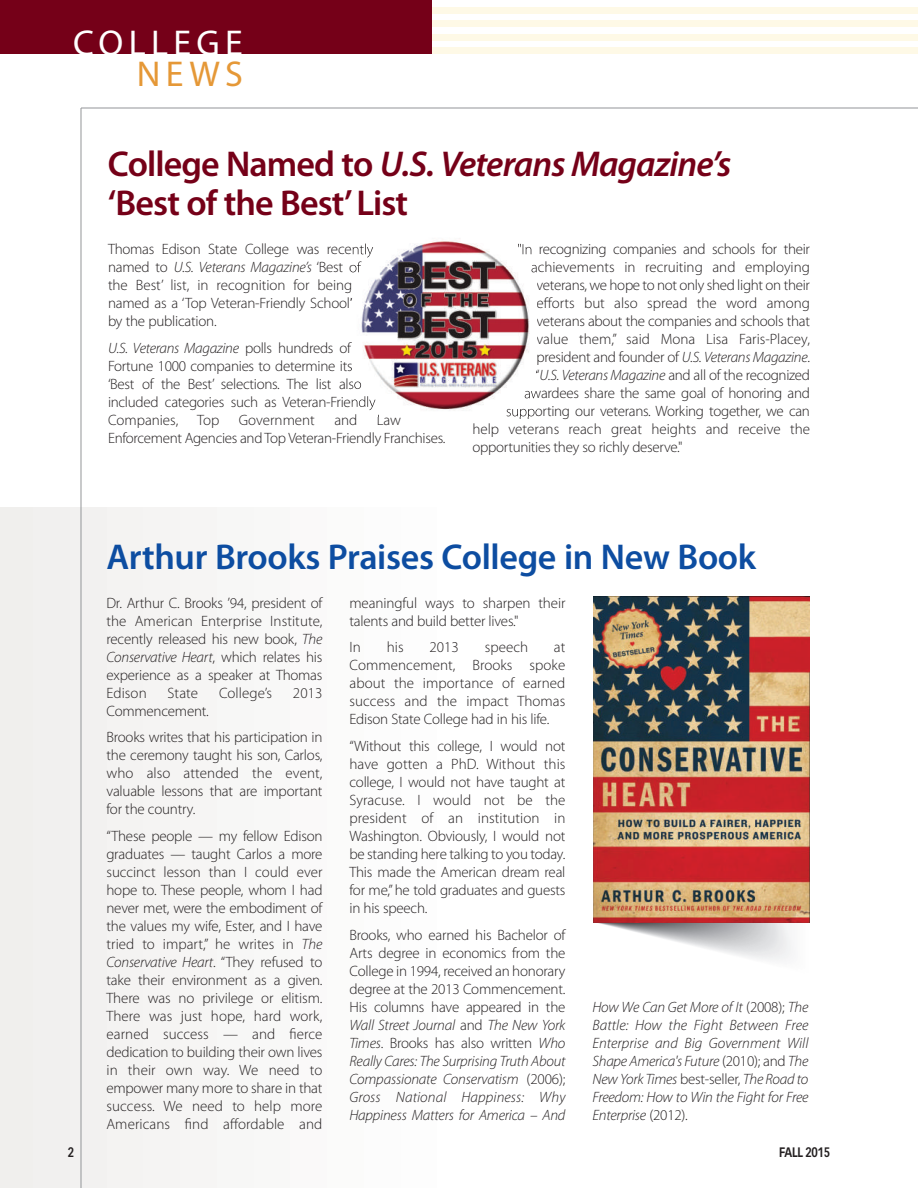
<style>
.page{position:relative;width:918px;height:1188px;background:#fff}
.page>*{position:absolute;margin:0;border:0;box-sizing:border-box;transform-origin:0 0}
.t1{font:600 36px/39px "Myriad Pro";letter-spacing:-.025em;color:#750018}
.t2{font:600 36px "Myriad Pro";letter-spacing:-.01em;color:#0d4da1}
.t3{font:36px "Myriad Pro";letter-spacing:.15em;color:#fff}
.t4{font:36px "Myriad Pro";color:#e59837}
.t5{font:300 15px/18px "Myriad Pro";letter-spacing:-.015em;color:#231f20;text-align:justify}
.t6{font:italic 300 15px/18px "Myriad Pro";letter-spacing:-.015em;color:#231f20;text-align:justify}
.t7{font:300 15px "Myriad Pro";letter-spacing:.005em;color:#231f20}
.t8{font:700 13.5px "Vectora LT Std";letter-spacing:-.03em;color:#231f20;scale:.8 1}
.s1{font-style:italic}
.s2{font-style:normal}
</style>
<div class="page">
<div style="left:0;top:507px;width:452px;height:681px;background:#f7f7f6"></div>
<div style="left:432px;top:7px;width:486px;height:6px;background:#fef9e6"></div>
<div style="left:432px;top:20px;width:486px;height:7px;background:#fef9e6"></div>
<div style="left:432px;top:34px;width:486px;height:6px;background:#fef9e6"></div>
<div style="left:432px;top:47px;width:486px;height:7px;background:#fef9e6"></div>
<hr style="left:81px;top:108px;width:1px;height:1080px;background:#939598">
<hr style="left:81px;top:108px;width:837px;height:1px;background:#939598">
<div style="left:0;top:0;width:432px;height:54px;background:#750018"></div>
<img style="left:598px;top:923px;width:193px;height:38px">
<img style="left:593px;top:596px;width:216px;height:327px">
<img style="left:351px;top:238px;width:186px;height:178px">
<svg style="left:351px;top:261px;width:11px;height:11px"></svg>
<img style="left:518px;top:244px;width:14px;height:11px">
<svg style="left:532px;top:264px;width:5px;height:8px"></svg>
<svg style="left:525px;top:390px;width:12px;height:8px"></svg>
<img style="left:507px;top:408px;width:30px;height:8px">
<h1 class="t3" style="left:73px;top:29px;width:171px">COLLEGE</h1>
<h1 class="t4" style="left:137px;top:60px;width:108px">NEWS</h1>
<h1 class="t1" style="left:108px;top:147px;width:625px">College Named to <span class="s1">U.S. Veterans Magazine’s </span>‘Best of the Best’List</h1>
<p class="t5" style="left:108px;top:241px;width:267px;text-align:left">Thomas Edison State College was recently named to <span class="s1">U.S. Veterans Magazine’s</span> ‘Best of the Best’ list, in recognition for being named as a ‘Top Veteran-Friendly School’<br>by the publication.</p>
<p class="t5" style="left:108px;top:340px;width:269px;text-align:left"><span class="s1">U.S. Veterans Magazine</span> polls hundreds of Fortune 1000 companies to determine its ‘Best of the Best’ selections. The list also included categories such as Veteran-Friendly Companies,</p>
<p class="t5" style="left:197px;top:412px;width:24px">Top</p>
<p class="t5" style="left:239px;top:412px;width:78px">Government</p>
<p class="t5" style="left:334px;top:412px;width:25px">and</p>
<p class="t5" style="left:108px;top:412px;width:339px;text-indent:269px">Law<br>Enforcement Agencies andTop Veteran-Friendly Franchises.</p>
<p class="t5" style="left:517px;top:241px;width:294px">"In recognizing companies and schools for their</p>
<p class="t5" style="left:531px;top:259px;width:281px">achievements in recruiting and employing</p>
<p class="t5" style="left:537px;top:277px;width:275px">veterans, we hope to not only shed light on their</p>
<p class="t5" style="left:537px;top:295px;width:275px">efforts but also spread the word among</p>
<p class="t5" style="left:537px;top:313px;width:275px">veterans about the companies and schools that</p>
<p class="t5" style="left:537px;top:331px;width:275px">value them,” said Mona Lisa Faris-Placey,</p>
<p class="t5" style="left:537px;top:349px;width:275px">president and founder of <span class="s1">U.S. Veterans Magazine</span>.</p>
<p class="t5" style="left:535px;top:367px;width:276px">“<span class="s1">U.S. Veterans Magazine</span> and all of the recognized</p>
<p class="t5" style="left:524px;top:385px;width:287px">awardees share the same goal of honoring and</p>
<p class="t5" style="left:506px;top:403px;width:306px">supporting our veterans. Working together, we can</p>
<p class="t5" style="left:472px;top:421px;width:339px">help veterans reach great heights and receive the</p>
<p class="t5" style="left:472px;top:439px;width:212px">opportunities they so richly deserve."</p>
<h1 class="t2" style="left:106px;top:544px;width:651px">Arthur Brooks Praises College in New Book</h1>
<p class="t5" style="left:106px;top:595px;width:218px">Dr. Arthur C. Brooks ’94, president of the American Enterprise Institute, recently released his new book, <span class="s1">The Conservative Heart</span>, which relates his experience as a speaker at Thomas Edison</p>
<p class="t5" style="left:168px;top:685px;width:32px">State</p>
<p class="t7" style="left:219px;top:687px;width:55px">College’s</p>
<p class="t5" style="left:293px;top:685px;width:31px">2013</p>
<p class="t5" style="left:106px;top:698px;width:218px;line-height:26.7px">Commencement.<br>Brooks writes that his participation in</p>
<p class="t5" style="left:106px;top:747px;width:218px">the ceremony taught his son, Carlos, who also attended the event, valuable lessons that are important for the country.</p>
<p class="t5" style="left:106px;top:828px;width:218px">“These people — my fellow Edison graduates — taught Carlos a more succinct lesson than I could ever hope to. These people, whom I had never met, were the embodiment of the values my wife, Ester, and I have tried to impart,” he writes in <span class="s1">The Conservative Heart</span>. “They refused to take their environment as a given.<br>There was no privilege or elitism.<br>There was just hope, hard work, earned success — and fierce dedication to building their own lives in their own way. We need to empower many more to share in that success. We need to help more Americans find affordable and</p>
<p class="t5" style="left:349px;top:595px;width:217px">meaningful ways to sharpen their talents and build better lives."</p>
<p class="t5" style="left:349px;top:639px;width:13px">In</p>
<p class="t5" style="left:387px;top:639px;width:18px">his</p>
<p class="t5" style="left:429px;top:639px;width:31px">2013</p>
<p class="t5" style="left:485px;top:639px;width:45px">speech</p>
<p class="t5" style="left:349px;top:639px;width:218px;text-indent:204px">at Commencement, Brooks spoke about the importance of earned success and the impact Thomas Edison State College had in his life.</p>
<p class="t5" style="left:349px;top:738px;width:218px">“Without this college, I would not have gotten a PhD. Without this college, I would not have taught at Syracuse. I would not be the president of an institution in Washington. Obviously, I would not be standing here talking to you today.<br>This made the American dream real for me,”he told graduates and guests in his speech.</p>
<p class="t5" style="left:349px;top:927px;width:218px">Brooks, who earned his Bachelor of Arts degree in economics from the College in 1994, received an honorary degree at the 2013 Commencement.<br>His columns have appeared in the <span class="s1">Wall Street Journal</span> and <span class="s1">The New York Times</span>. Brooks has also written <span class="s1">Who Really Cares: The Surprising Truth About Compassionate Conservatism</span> (2006); <span class="s1">Gross National Happiness: Why Happiness Matters for America – And</span></p>
<p class="t6" style="left:592px;top:999px;width:218px">How We Can Get More of It <span class="s2">(2008);</span> The Battle: How the Fight Between Free Enterprise and Big Government Will Shape America's Future <span class="s2">(2010); and</span> The NewYork Times <span class="s2">best-seller,</span> The Road to Freedom: How to Win the Fight for Free Enterprise <span class="s2">(2012).</span></p>
<p class="t8" style="left:68px;top:1146px;width:9px">2</p>
<p class="t8" style="left:779px;top:1146px;width:65px">FALL 2015</p>
</div>
